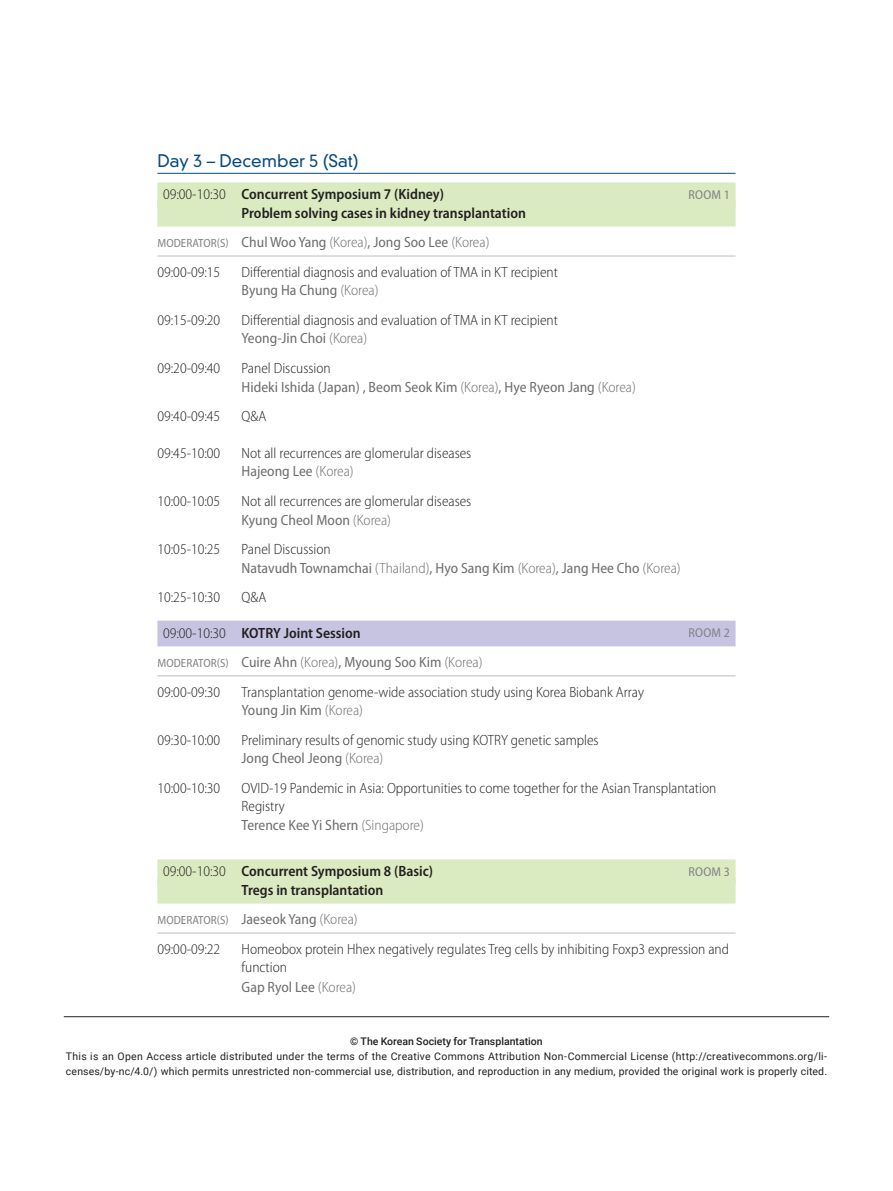
<style>
.page{position:relative;width:893px;height:1191px;background:#fff}
.page>*{position:absolute;margin:0;border:0;box-sizing:border-box;transform-origin:0 0}
.t1{font:300 16.8px "DIN Neuzeit Grotesk Std";color:#084a80}
.t2{font:300 semi-condensed 14.85px/18.5px "Myriad Pro";color:#231f20}
.t3{font:600 semi-condensed 14.85px/29.7px "Myriad Pro";color:#231f20}
.t4{font:semi-condensed 14.85px/18.5px "Myriad Pro";color:#6c6d70}
.t5{font:semi-condensed 12.9px "Myriad Pro";letter-spacing:.02em;color:#808285}
.t6{font:semi-condensed 11.85px "Myriad Pro";letter-spacing:.005em;color:#808285}
.Open_Access{font:10.5px/15px "Roboto";letter-spacing:.02em;color:#231f20}
.Copyright{font:500 10.5px "Roboto";color:#231f20}
.s1{font-weight:300}
.s2{font-weight:400;font-size:11.85px;color:#808285}
.s3{font-weight:400;color:#6c6d70}
.s4{font-weight:300;color:#6c6d70}
.s5{color:#6c6d70}
.s6{font-weight:300;color:#231f20}
.s7{font-size:11.85px;color:#808285}
.s8{font-size:14.85px;color:#6c6d70}
.s9{font-weight:300;font-size:14.85px;color:#6c6d70}
</style>
<div class="page">
<hr style="left:64px;top:1016px;width:765px;height:1px;background:#231f20">
<hr style="left:157px;top:173px;width:579px;height:1px;background:#084a80">
<div style="left:157px;top:182px;width:579px;height:26px;background:#daeac1"></div>
<div style="left:157px;top:201px;width:579px;height:25px;background:#daeac1"></div>
<hr style="left:157px;top:256px;width:579px;height:1px;background:#bcbdc0">
<div style="left:157px;top:620px;width:579px;height:26px;background:#c6c4e1"></div>
<hr style="left:157px;top:675px;width:579px;height:1px;background:#bcbdc0">
<div style="left:157px;top:859px;width:579px;height:26px;background:#daeac1"></div>
<div style="left:157px;top:878px;width:579px;height:25px;background:#daeac1"></div>
<hr style="left:157px;top:932px;width:579px;height:1px;background:#bcbdc0">
<p class="t1" style="left:157px;top:151px;width:203px">Day 3 – December 5 (Sat)</p>
<p class="t3" style="left:163px;top:180px;width:282px"><span class="s1">09:00-10:30</span> Concurrent Symposium 7 (Kidney)</p>
<p class="t5" style="left:689px;top:188px;width:43px">ROOM 1</p>
<p class="t3" style="left:157px;top:198px;width:370px;text-indent:84px">Problem solving cases in kidney transplantation<br><span class="s2">MODERATOR(S)</span> <span class="s3">Chul Woo Yang</span> <span class="s4">(Korea)</span><span class="s3">, Jong Soo Lee</span> <span class="s4">(Korea)<br></span><span class="s1">09:00-09:15</span></p>
<p class="t2" style="left:242px;top:263px;width:318px">Differential diagnosis and evaluation of TMA in KT recipient<br><span class="s3">Byung Ha Chung</span> <span class="s5">(Korea)</span></p>
<p class="t2" style="left:157px;top:311px;width:64px">09:15-09:20</p>
<p class="t2" style="left:242px;top:311px;width:318px">Differential diagnosis and evaluation of TMA in KT recipient<br><span class="s3">Yeong-Jin Choi</span> <span class="s5">(Korea)</span></p>
<p class="t2" style="left:157px;top:359px;width:64px">09:20-09:40</p>
<p class="t4" style="left:242px;top:359px;width:396px"><span class="s6">Panel Discussion<br></span>Hideki Ishida (Japan) , Beom Seok Kim <span class="s1">(Korea)</span>, Hye Ryeon Jang <span class="s1">(Korea)</span></p>
<p class="t2" style="left:157px;top:407px;width:64px">09:40-09:45</p>
<p class="t2" style="left:242px;top:407px;width:26px">Q&amp;A</p>
<p class="t2" style="left:157px;top:444px;width:64px">09:45-10:00</p>
<p class="t2" style="left:242px;top:444px;width:231px">Not all recurrences are glomerular diseases<br><span class="s3">Hajeong Lee</span> <span class="s5">(Korea)</span></p>
<p class="t2" style="left:157px;top:492px;width:64px">10:00-10:05</p>
<p class="t2" style="left:242px;top:492px;width:231px">Not all recurrences are glomerular diseases<br><span class="s3">Kyung Cheol Moon</span> <span class="s5">(Korea)</span></p>
<p class="t2" style="left:157px;top:540px;width:64px">10:05-10:25</p>
<p class="t4" style="left:242px;top:540px;width:441px"><span class="s6">Panel Discussion<br></span>Natavudh Townamchai <span class="s1">(Thailand)</span>, Hyo Sang Kim <span class="s1">(Korea)</span>, Jang Hee Cho <span class="s1">(Korea)</span></p>
<p class="t2" style="left:157px;top:588px;width:64px">10:25-10:30</p>
<p class="t2" style="left:242px;top:588px;width:26px">Q&amp;A</p>
<p class="t3" style="left:163px;top:618px;width:199px"><span class="s1">09:00-10:30</span> KOTRY Joint Session</p>
<p class="t5" style="left:689px;top:626px;width:43px">ROOM 2</p>
<p class="t4" style="left:157px;top:647px;width:327px;line-height:29.7px"><span class="s7">MODERATOR(S)</span> Cuire Ahn <span class="s1">(Korea)</span>, Myoung Soo Kim <span class="s1">(Korea)<br></span><span class="s6">09:00-09:30</span></p>
<p class="t2" style="left:242px;top:683px;width:404px">Transplantation genome-wide association study using Korea Biobank Array<br><span class="s3">Young Jin Kim</span> <span class="s5">(Korea)</span></p>
<p class="t2" style="left:157px;top:731px;width:64px">09:30-10:00</p>
<p class="t2" style="left:242px;top:731px;width:359px">Preliminary results of genomic study using KOTRY genetic samples<br><span class="s3">Jong Cheol Jeong</span> <span class="s5">(Korea)</span></p>
<p class="t2" style="left:157px;top:779px;width:64px">10:00-10:30</p>
<p class="t2" style="left:242px;top:779px;width:476px">OVID-19 Pandemic in Asia: Opportunities to come together for the Asian Transplantation<br>Registry<br><span class="s3">Terence Kee Yi Shern</span> <span class="s5">(Singapore)</span></p>
<p class="t3" style="left:163px;top:856px;width:272px"><span class="s1">09:00-10:30</span> Concurrent Symposium 8 (Basic)</p>
<p class="t5" style="left:689px;top:865px;width:43px">ROOM 3</p>
<p class="t3" style="left:242px;top:875px;width:143px">Tregs in transplantation</p>
<p class="t6" style="left:158px;top:914px;width:202px">MODERATOR(S) <span class="s8">Jaeseok Yang</span> <span class="s9">(Korea)</span></p>
<p class="t2" style="left:157px;top:940px;width:64px">09:00-09:22</p>
<p class="t2" style="left:242px;top:940px;width:489px">Homeobox protein Hhex negatively regulates Treg cells by inhibiting Foxp3 expression and function</p>
<p class="t4" style="left:242px;top:978px;width:116px">Gap Ryol Lee <span class="s1">(Korea)</span></p>
<p class="Copyright" style="left:350px;top:1033px;width:194px">© The Korean Society for Transplantation</p>
<p class="Open_Access" style="left:66px;top:1048px;width:763px">This is an Open Access article distributed under the terms of the Creative Commons Attribution Non-Commercial License (http://creativecommons.org/li&shy;censes/by-nc/4.0/) which permits unrestricted non-commercial use, distribution, and reproduction in any medium, provided the original work is properly cited.</p>
</div>
